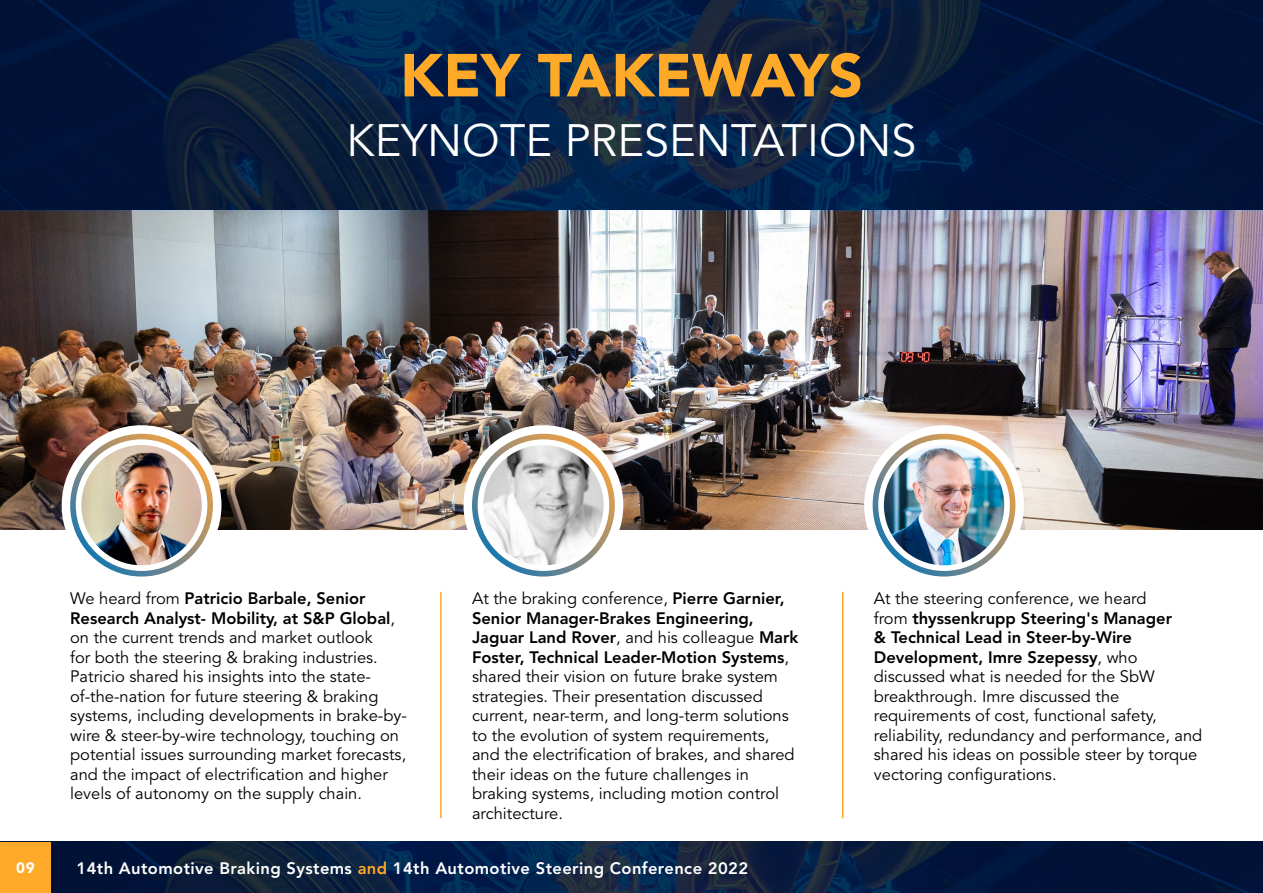
<style>
.page{position:relative;width:1263px;height:893px;background:#fff}
.page>*{position:absolute;margin:0;border:0;box-sizing:border-box;transform-origin:0 0}
.t1{font:900 60px "Avenir LT Std";color:#ffa929}
.t2{font:45px "Avenir LT Std";color:#fff}
.t3{font:16.5px/19.5px "Avenir LT Std";color:#000}
.t4{font:800 16.5px "Avenir LT Std";letter-spacing:.025em;color:#fff}
.t5{font:900 15px "Avenir LT Std";color:#fff}
.s1{font-weight:800}
.s2{color:#ffa929}
</style>
<div class="page">
<img style="left:51px;top:842px;width:1212px;height:51px">
<div style="left:0;top:842px;width:51px;height:51px;background:#ffa929"></div>
<img style="left:0;top:0;width:1263px;height:529px">
<svg style="left:62px;top:425px;width:159px;height:160px"></svg>
<svg style="left:463px;top:425px;width:160px;height:160px"></svg>
<svg style="left:864px;top:425px;width:160px;height:160px"></svg>
<div style="left:70px;top:434px;width:143px;height:142px;border:6px solid #fff;border-radius:50%"></div>
<div style="left:472px;top:434px;width:143px;height:142px;border:6px solid #fff;border-radius:50%"></div>
<div style="left:873px;top:434px;width:142px;height:142px;border:6px solid #fff;border-radius:50%"></div>
<img style="left:81px;top:445px;width:121px;height:120px;border-radius:60px">
<img style="left:483px;top:445px;width:121px;height:120px;border-radius:60px">
<img style="left:884px;top:445px;width:120px;height:120px;border-radius:60px">
<hr style="left:440px;top:592px;width:2px;height:226px;background:#ffa929">
<hr style="left:842px;top:592px;width:1px;height:226px;background:#ffa929">
<h1 class="t1" style="left:400px;top:39px;width:465px">KEY TAKEWAYS</h1>
<h2 class="t2" style="left:346px;top:115px;width:572px">KEYNOTE PRESENTATIONS</h2>
<p class="t3" style="left:70px;top:589px;width:338px">We heard from <span class="s1">Patricio Barbale, Senior Research Analyst- Mobility, at S&amp;P Global</span>, on the current trends and market outlook<br>for both the steering &amp; braking industries.<br>Patricio shared his insights into the state&shy;of-the-nation for future steering &amp; braking systems, including developments in brake-by&shy;wire &amp; steer-by-wire technology, touching on potential issues surrounding market forecasts, and the impact of electrification and higher levels of autonomy on the supply chain.</p>
<p class="t3" style="left:472px;top:589px;width:328px">At the braking conference, <span class="s1">Pierre Garnier, Senior Manager-Brakes Engineering, Jaguar Land Rover</span>, and his colleague <span class="s1">Mark Foster, Technical Leader-Motion Systems</span>, shared their vision on future brake system strategies. Their presentation discussed current, near-term, and long-term solutions to the evolution of system requirements, and the electrification of brakes, and shared their ideas on the future challenges in braking systems, including motion control architecture.</p>
<p class="t3" style="left:874px;top:589px;width:330px">At the steering conference, we heard<br>from <span class="s1">thyssenkrupp Steering's Manager<br>&amp; Technical Lead in Steer-by-Wire Development, Imre Szepessy</span>, who discussed what is needed for the SbW breakthrough. Imre discussed the requirements of cost, functional safety, reliability, redundancy and performance, and shared his ideas on possible steer by torque vectoring configurations.</p>
<p class="t5" style="left:16px;top:859px;width:20px">09</p>
<p class="t4" style="left:77px;top:859px;width:673px">14th Automotive Braking Systems <span class="s2">and</span> 14th Automotive Steering Conference 2022</p>
</div>
